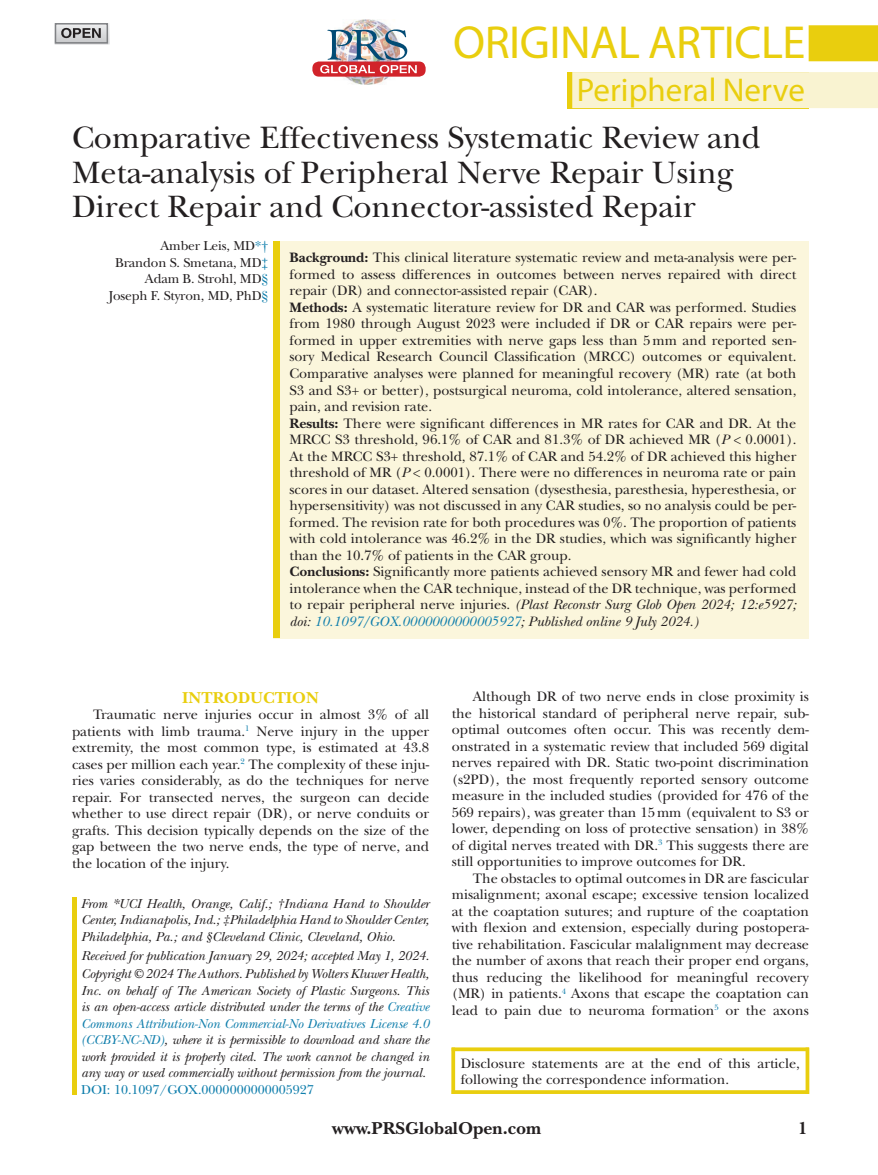
<style>
.page{position:relative;width:878px;height:1175px;background:#fff}
.page>*{position:absolute;margin:0;border:0;box-sizing:border-box;transform-origin:0 0}
.t1{font:46.5px "Myriad Pro";letter-spacing:-.01em;color:#e9ce0e}
.t2{font:33px "Myriad Pro";color:#e9ce0e}
.t3{font:32.25px/34.5px "New Baskerville Std";color:#231f20}
.t4{font:700 18px "New Baskerville Std";color:#231f20}
.t5{font:700 16.5px "New Baskerville Std";color:#e9ce0e}
.t6{font:14.25px/16.5px "New Baskerville Std";color:#231f20;text-align:justify}
.t7{font:italic 13.5px/16.5px "New Baskerville Std";color:#231f20;text-align:justify}
.t8{font:13.5px/16.5px "New Baskerville Std";letter-spacing:-.01em;color:#231f20;text-align:right}
.t9{font:13.5px "New Baskerville Std";color:#0f7eac}
.s1{color:#0f7eac}
.s2{font-weight:700}
.s3{font-style:italic}
.s4{font-style:italic;color:#0f7eac}
</style>
<div class="page">
<div style="left:567px;top:72px;width:241px;height:36px;background:#e9ce0e"></div>
<div style="left:572px;top:72px;width:306px;height:36px;background:#f9f3d1"></div>
<div style="left:808px;top:25px;width:70px;height:36px;background:#e9ce0e"></div>
<img style="left:343px;top:20px;width:48px;height:64px">
<div style="left:312px;top:61px;width:113px;height:16px;background:#d1232a;border-radius:7px"></div>
<img style="left:320px;top:29px;width:97px;height:44px">
<div style="left:274px;top:126px;width:534px;height:512px;background:#fbf6dc"></div>
<div style="left:274px;top:240px;width:6px;height:60px;background:#e9ce0e"></div>
<div style="left:274px;top:289px;width:6px;height:126px;background:#e9ce0e"></div>
<div style="left:274px;top:405px;width:6px;height:159px;background:#e9ce0e"></div>
<div style="left:274px;top:553px;width:6px;height:85px;background:#e9ce0e"></div>
<hr style="left:72px;top:897px;width:4px;height:49px;background:#e9ce0e">
<hr style="left:72px;top:946px;width:4px;height:19px;background:#e9ce0e">
<hr style="left:72px;top:965px;width:4px;height:118px;background:#e9ce0e">
<hr style="left:72px;top:1081px;width:4px;height:13px;background:#e9ce0e">
<div style="left:272px;top:126px;width:536px;height:115px;background:#fff"></div>
<img style="left:54px;top:23px;width:55px;height:22px">
<svg style="left:451px;top:1047px;width:4px;height:47px"></svg>
<svg style="left:805px;top:1047px;width:4px;height:47px"></svg>
<svg style="left:452px;top:1047px;width:356px;height:4px"></svg>
<svg style="left:452px;top:1090px;width:356px;height:4px"></svg>
<div style="left:55px;top:23px;width:53px;height:21px;border:2px solid #808285"></div>
<svg style="left:61px;top:28px;width:40px;height:10px"></svg>
<h1 class="t1" style="left:453px;top:14px;width:354px">Original Article</h1>
<h2 class="t2" style="left:576px;top:69px;width:230px">Peripheral Nerve</h2>
<h3 class="t3" style="left:72px;top:121px;width:690px">Comparative Effectiveness Systematic Review and<br>Meta-analysis of Peripheral Nerve Repair Using<br>Direct Repair and Connector-assisted Repair</h3>
<p class="t8" style="left:109px;top:238px;width:161px">Amber Leis, MD<span class="s1">*†<br></span>Brandon S. Smetana, MD<span class="s1">‡<br></span>Adam B. Strohl, MD<span class="s1">§<br></span>Joseph F. Styron, MD, PhD<span class="s1">§</span></p>
<p class="t6" style="left:289px;top:250px;width:508px;text-align:left"><span class="s2">Background:</span> This clinical literature systematic review and meta-analysis were per&shy;formed to assess differences in outcomes between nerves repaired with direct repair (DR) and connector-assisted repair (CAR).<br><span class="s2">Methods:</span> A systematic literature review for DR and CAR was performed. Studies from 1980 through August 2023 were included if DR or CAR repairs were per&shy;formed in upper extremities with nerve gaps less than 5mm and reported sen&shy;sory Medical Research Council Classification (MRCC) outcomes or equivalent.<br>Comparative analyses were planned for meaningful recovery (MR) rate (at both S3 and S3+ or better), postsurgical neuroma, cold intolerance, altered sensation, pain, and revision rate.<br><span class="s2">Results:</span> There were significant differences in MR rates for CAR and DR. At the MRCC S3 threshold, 96.1% of CAR and 81.3% of DR achieved MR (<span class="s3">P</span> &lt; 0.0001).<br>At the MRCC S3+ threshold, 87.1% of CAR and 54.2% of DR achieved this higher threshold of MR (<span class="s3">P</span> &lt; 0.0001). There were no differences in neuroma rate or pain scores in our dataset. Altered sensation (dysesthesia, paresthesia, hyperesthesia, or hypersensitivity) was not discussed in any CAR studies, so no analysis could be per&shy;formed. The revision rate for both procedures was 0%. The proportion of patients with cold intolerance was 46.2% in the DR studies, which was significantly higher than the 10.7% of patients in the CAR group.<br><span class="s2">Conclusions:</span> Significantly more patients achieved sensory MR and fewer had cold intolerance when the CAR technique, instead of the DR technique, was performed to repair peripheral nerve injuries. <span class="s3">(Plast Reconstr Surg Glob Open 2024; 12:e5927; doi:</span> <span class="s4">10.1097/GOX.0000000000005927</span><span class="s3">; Published online 9 July 2024.)</span></p>
<p class="t5" style="left:182px;top:688px;width:138px">INTRODUCTION</p>
<p class="t6" style="left:72px;top:706px;width:359px;text-indent:21px">Traumatic nerve injuries occur in almost 3% of all patients with limb trauma.<sup>1</sup> Nerve injury in the upper extremity, the most common type, is estimated at 43.8 cases per million each year.<sup>2</sup> The complexity of these inju&shy;ries varies considerably, as do the techniques for nerve repair. For transected nerves, the surgeon can decide whether to use direct repair (DR), or nerve conduits or grafts. This decision typically depends on the size of the gap between the two nerve ends, the type of nerve, and the location of the injury.</p>
<p class="t7" style="left:81px;top:895px;width:350px">From *UCI Health, Orange, Calif.; †Indiana Hand to Shoulder Center, Indianapolis, Ind.; ‡Philadelphia Hand to Shoulder Center, Philadelphia, Pa.; and §Cleveland Clinic, Cleveland, Ohio.</p>
<p class="t7" style="left:81px;top:946px;width:350px;line-height:18.8px">Received for publication January 29, 2024; accepted May 1, 2024.<br>Copyright © 2024 The Authors. Published by Wolters Kluwer Health,</p>
<p class="t7" style="left:81px;top:982px;width:350px">Inc. on behalf of The American Society of Plastic Surgeons. This is an open-access article distributed under the terms of the <span class="s1">Creative Commons Attribution-Non Commercial-No Derivatives License 4.0 (CCBY-NC-ND)</span>, where it is permissible to download and share the work provided it is properly cited. The work cannot be changed in any way or used commercially without permission from the journal.</p>
<p class="t9" style="left:81px;top:1081px;width:234px">DOI: 10.1097/GOX.0000000000005927</p>
<p class="t6" style="left:451px;top:688px;width:359px;text-indent:21px">Although DR of two nerve ends in close proximity is the historical standard of peripheral nerve repair, sub&shy;optimal outcomes often occur. This was recently dem&shy;onstrated in a systematic review that included 569 digital nerves repaired with DR. Static two-point discrimination (s2PD), the most frequently reported sensory outcome measure in the included studies (provided for 476 of the 569 repairs), was greater than 15mm (equivalent to S3 or lower, depending on loss of protective sensation) in 38% of digital nerves treated with DR.<sup>3</sup> This suggests there are still opportunities to improve outcomes for DR.</p>
<p class="t6" style="left:452px;top:870px;width:359px;text-indent:21px">The obstacles to optimal outcomes in DR are fascicular misalignment; axonal escape; excessive tension localized at the coaptation sutures; and rupture of the coaptation with flexion and extension, especially during postopera&shy;tive rehabilitation. Fascicular malalignment may decrease the number of axons that reach their proper end organs, thus reducing the likelihood for meaningful recovery (MR) in patients.<sup>4</sup> Axons that escape the coaptation can lead to pain due to neuroma formation<sup>5</sup> or the axons</p>
<p class="t6" style="left:460px;top:1054px;width:341px">Disclosure statements are at the end of this article, following the correspondence information.</p>
<p class="t4" style="left:332px;top:1118px;width:210px">www.PRSGlobalOpen.com</p>
<p class="t4" style="left:798px;top:1118px;width:11px">1</p>
</div>
